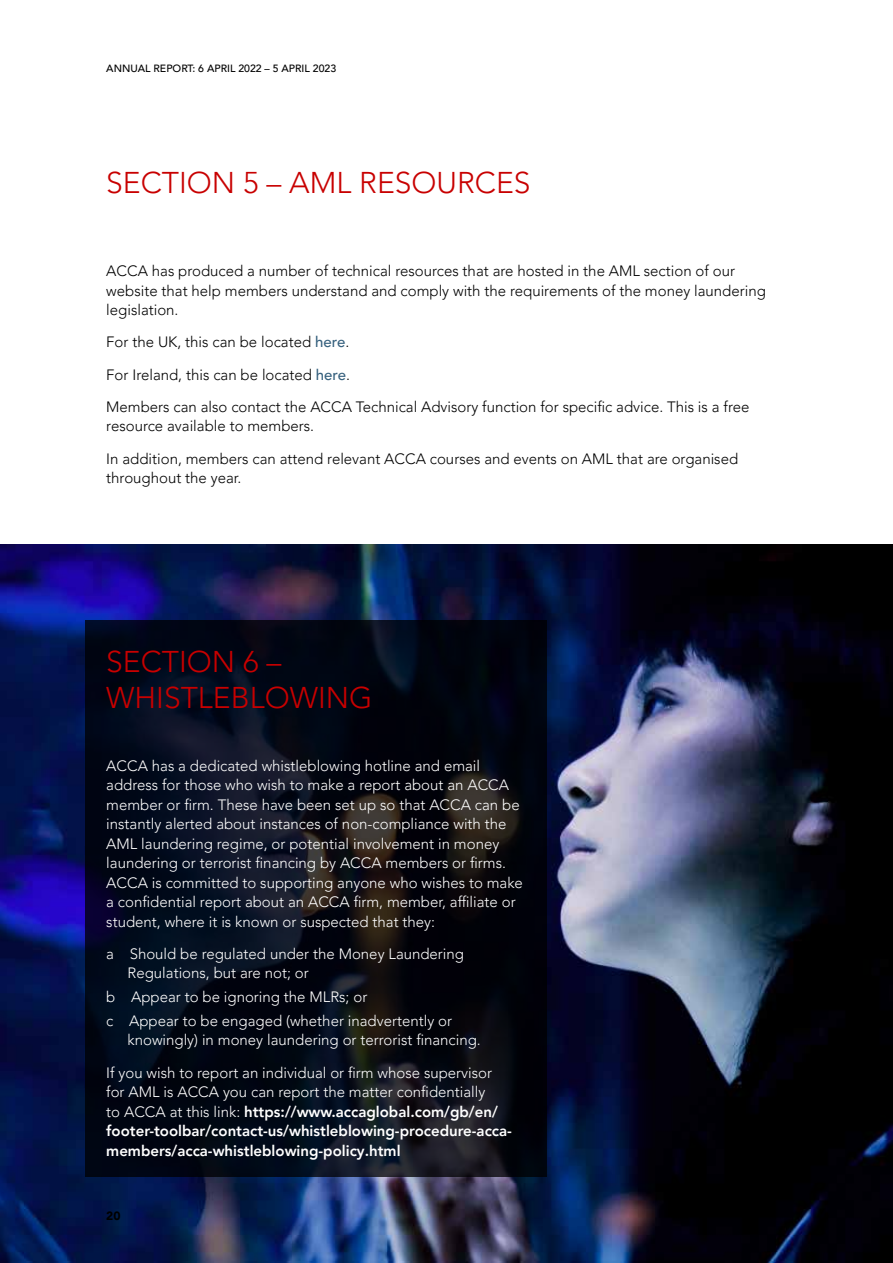
<style>
.page{position:relative;width:893px;height:1263px;background:#fff}
.page>*{position:absolute;margin:0;border:0;box-sizing:border-box;transform-origin:0 0}
.t1{font:300 30px/36px "Avenir LT Pro";color:#c80000}
.t2{font:300 15px/19.5px "Avenir LT Pro";color:#fff}
.t3{font:300 15px/32.2px "Avenir LT Pro";color:#000}
.t4{font:800 15px/19.5px "Avenir LT Pro";color:#fff}
.t5{font:900 12px "Avenir LT Pro";color:#000}
.t6{font:500 10.5px "Avenir LT Pro";color:#000}
.s1{font-weight:500;color:#38627f}
.s2{font-weight:300}
</style>
<div class="page">
<img style="left:0;top:544px;width:893px;height:719px">
<svg style="left:85px;top:620px;width:461px;height:557px"></svg>
<p class="t6" style="left:106px;top:62px;width:231px">ANNUAL REPORT: 6 APRIL 2022 – 5 APRIL 2023</p>
<h1 class="t1" style="left:106px;top:164px;width:426px">SECTION 5 – AML RESOURCES</h1>
<p class="t3" style="left:106px;top:261px;width:661px;line-height:19.5px">ACCA has produced a number of technical resources that are hosted in the AML section of our website that help members understand and comply with the requirements of the money laundering legislation.</p>
<p class="t3" style="left:106px;top:326px;width:645px">For the UK, this can be located <span class="s1">here</span>.<br>For Ireland, this can be located <span class="s1">here</span>.<br>Members can also contact the ACCA Technical Advisory function for specific advice. This is a free</p>
<p class="t3" style="left:106px;top:410px;width:633px">resource available to members.<br>In addition, members can attend relevant ACCA courses and events on AML that are organised</p>
<p class="t3" style="left:106px;top:462px;width:137px">throughout the year.</p>
<h1 class="t1" style="left:106px;top:644px;width:268px">SECTION 6 –<br>WHISTLEBLOWING</h1>
<p class="t2" style="left:106px;top:756px;width:418px">ACCA has a dedicated whistleblowing hotline and email address for those who wish to make a report about an ACCA member or firm. These have been set up so that ACCA can be instantly alerted about instances of non-compliance with the AML laundering regime, or potential involvement in money laundering or terrorist financing by ACCA members or firms.<br>ACCA is committed to supporting anyone who wishes to make a confidential report about an ACCA firm, member, affiliate or student, where it is known or suspected that they:</p>
<p class="t2" style="left:128px;top:944px;width:338px;text-indent:-21px">a Should be regulated under the Money Laundering<br>Regulations, but are not; or</p>
<p class="t2" style="left:106px;top:985px;width:347px;line-height:23.7px">b Appear to be ignoring the MLRs; or<br>c Appear to be engaged (whether inadvertently or</p>
<p class="t2" style="left:106px;top:1024px;width:387px;line-height:32.2px;text-indent:21px">knowingly) in money laundering or terrorist financing.<br>If you wish to report an individual or firm whose supervisor</p>
<p class="t4" style="left:106px;top:1082px;width:407px"><span class="s2">for AML is ACCA you can report the matter confidentially<br>to ACCA at this link:</span> https://www.accaglobal.com/gb/en/ footer-toolbar/contact-us/whistleblowing-procedure-acca&shy;members/acca-whistleblowing-policy.html</p>
<p class="t5" style="left:106px;top:1209px;width:16px">20</p>
</div>
